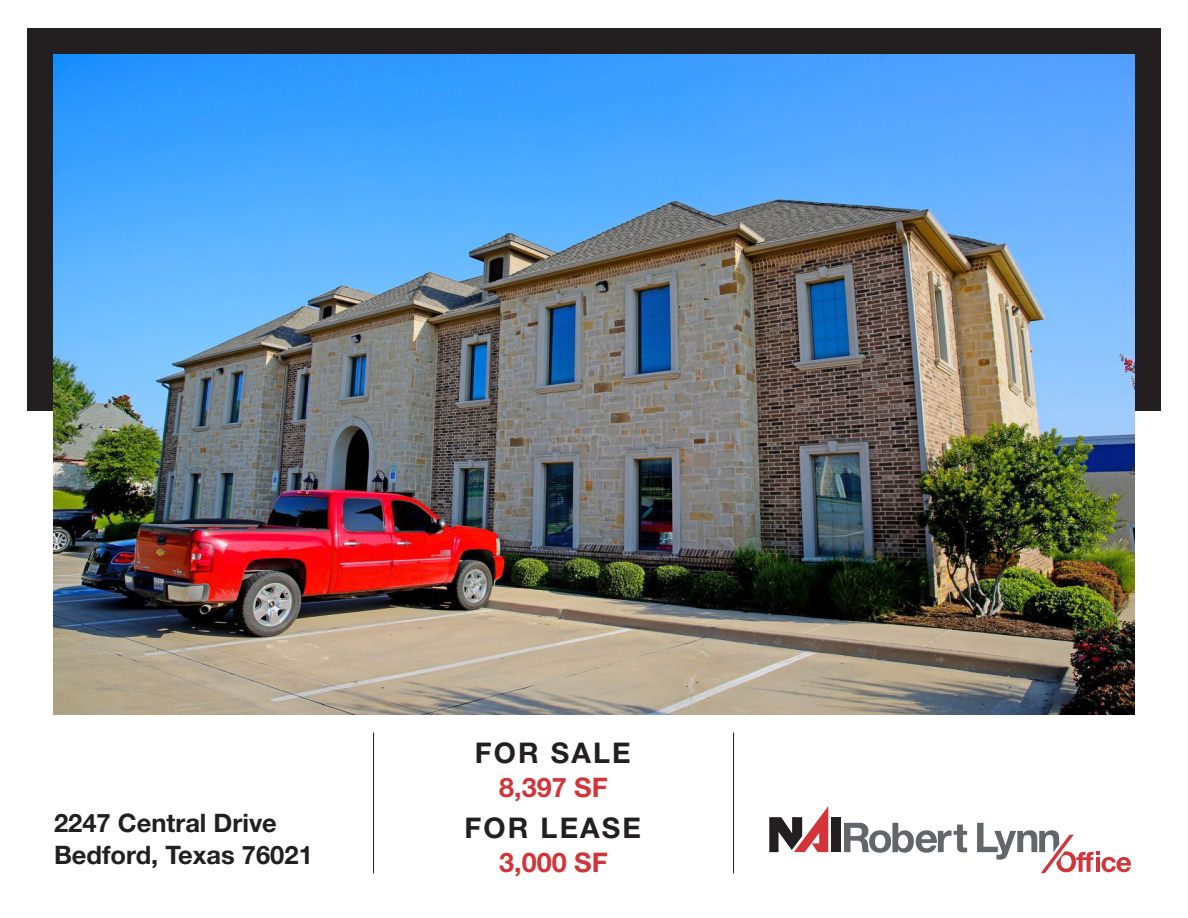
<style>
.page{position:relative;width:1188px;height:918px;background:#fff}
.page>*{position:absolute;margin:0;border:0;box-sizing:border-box;transform-origin:0 0}
.Page_Titles{font:700 28.5px "Helvetica Neue LT Std";letter-spacing:.075em;color:#231f20}
.Headline{font:700 27px "Helvetica Neue LT Std";color:#d23439}
.Headline-2{font:700 25.5px/31.5px "Helvetica Neue LT Std";color:#231f20}
</style>
<div class="page">
<hr style="left:373px;top:733px;width:1px;height:140px;background:#231f20">
<div style="left:27px;top:28px;width:1134px;height:383px;background:#231f20"></div>
<hr style="left:733px;top:733px;width:1px;height:140px;background:#231f20">
<svg style="left:769px;top:806px;width:59px;height:46px"></svg>
<div style="left:831px;top:817px;width:10px;height:35px;background:#231f20"></div>
<svg style="left:844px;top:823px;width:123px;height:30px"></svg>
<svg style="left:977px;top:823px;width:154px;height:50px"></svg>
<img style="left:54px;top:54px;width:1080px;height:660px">
<p class="Headline-2" style="left:54px;top:807px;width:260px">2247 Central Drive<br>Bedford, Texas 76021</p>
<p class="Page_Titles" style="left:475px;top:735px;width:157px">FOR SALE</p>
<p class="Headline" style="left:499px;top:770px;width:110px">8,397 SF</p>
<p class="Page_Titles" style="left:465px;top:810px;width:178px">FOR LEASE</p>
<p class="Headline" style="left:499px;top:845px;width:110px">3,000 SF</p>
</div>
